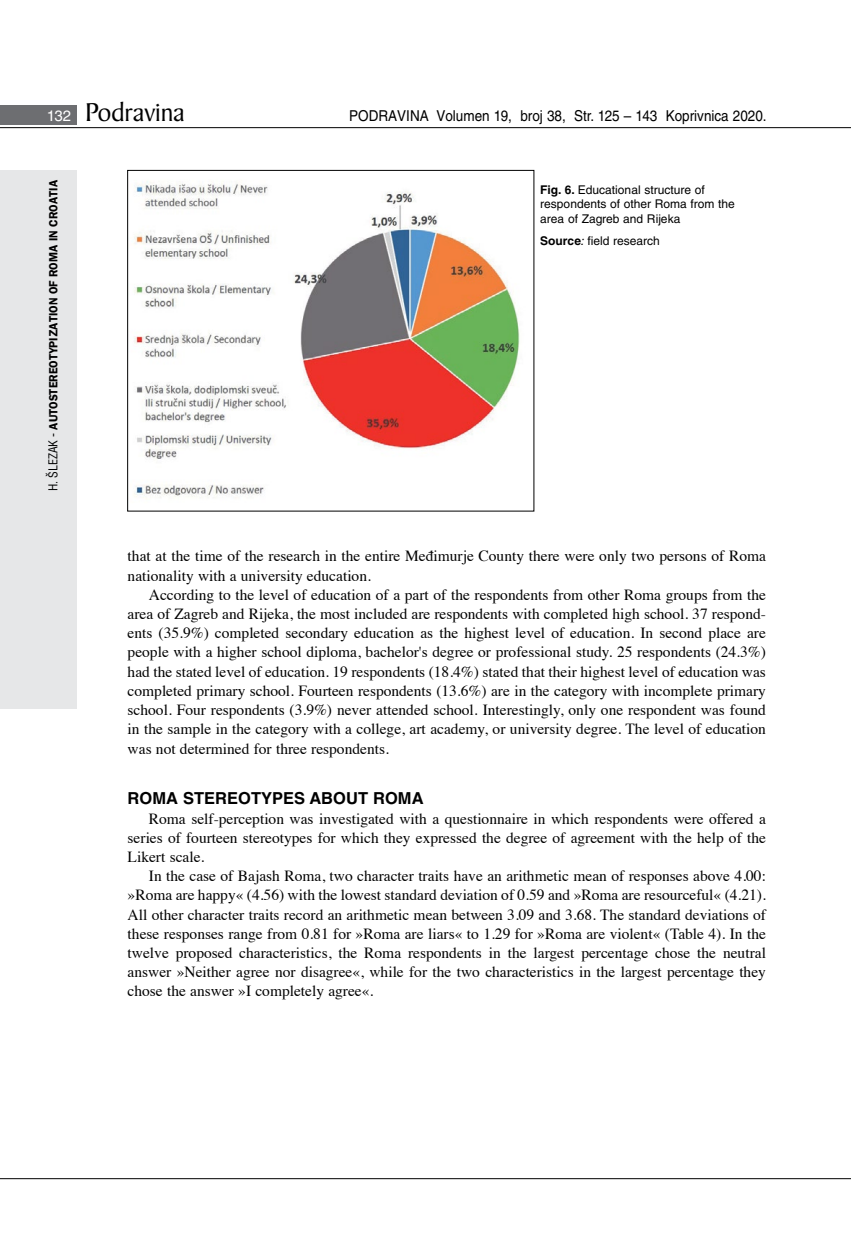
<style>
.page{position:relative;width:851px;height:1234px;background:#fff}
.page>*{position:absolute;margin:0;border:0;box-sizing:border-box;transform-origin:0 0}
.t1{font:27.6px "Baker Signet BT";color:#000}
.t2{font:700 16.5px "Helvetica LT Skin 29";color:#000}
.t3{font:15.45px/19.2px "Times";color:#000;text-align:justify}
.t4{font:15px "Helvetica LT Skin 29";color:#000;scale:.9 1}
.t5{font:12px/14.4px "Helvetica LT Skin 29";color:#000}
.t6{font:600 12px "ITC Franklin Gothic Skin 29";letter-spacing:-.005em;color:#000;scale:.95 1}
.s1{font-family:"Helvetica LT Skin 29";font-size:15px;color:#fff}
.s2{font-family:"Helvetica LT Skin 29";font-weight:400;font-stretch:condensed}
.s3{font-weight:700}
.s4{font-style:italic}
</style>
<div class="page">
<div style="left:0;top:170px;width:77px;height:538px;background:#e6e7e8"></div>
<div style="left:0;top:105px;width:77px;height:19px;background:#6d6e71"></div>
<hr style="left:0;top:127px;width:850px;height:1px;background:#000">
<hr style="left:0;top:1177px;width:850px;height:1px;background:#000">
<img style="left:134px;top:181px;width:386px;height:318px">
<div style="left:127px;top:170px;width:407px;height:341px;border:1px solid #000"></div>
<h1 class="t1" style="left:47px;top:95px;width:139px"><span class="s1">132</span> Podravina</h1>
<p class="t4" style="left:349px;top:107px;width:465px">PODRAVINA Volumen 19, broj 38, Str. 125 – 143 Koprivnica 2020.</p>
<p class="t6" style="left:46px;top:491px;width:329px;rotate:-90deg"><span class="s2">H. ŠLEZAK -</span> AUTOSTEREOTYPIZATION OF ROMA IN CROATIA</p>
<p class="t5" style="left:540px;top:182px;width:196px"><span class="s3">Fig. 6.</span> Educational structure of respondents of other Roma from the area of Zagreb and Rijeka</p>
<p class="t5" style="left:540px;top:234px;width:121px"><span class="s3">Source</span><span class="s4">:</span> field research</p>
<p class="t3" style="left:128px;top:545px;width:639px">that at the time of the research in the entire Međimurje County there were only two persons of Roma nationality with a university education.</p>
<p class="t3" style="left:128px;top:583px;width:639px;text-indent:21px">According to the level of education of a part of the respondents from other Roma groups from the area of Zagreb and Rijeka, the most included are respondents with completed high school. 37 respond&shy;ents (35.9%) completed secondary education as the highest level of education. In second place are people with a higher school diploma, bachelor's degree or professional study. 25 respondents (24.3%) had the stated level of education. 19 respondents (18.4%) stated that their highest level of education was completed primary school. Fourteen respondents (13.6%) are in the category with incomplete primary school. Four respondents (3.9%) never attended school. Interestingly, only one respondent was found in the sample in the category with a college, art academy, or university degree. The level of education was not determined for three respondents.</p>
<p class="t2" style="left:128px;top:788px;width:297px">ROMA STEREOTYPES ABOUT ROMA</p>
<p class="t3" style="left:128px;top:807px;width:639px;text-indent:21px">Roma self-perception was investigated with a questionnaire in which respondents were offered a series of fourteen stereotypes for which they expressed the degree of agreement with the help of the Likert scale.</p>
<p class="t3" style="left:128px;top:864px;width:639px;text-indent:21px">In the case of Bajash Roma, two character traits have an arithmetic mean of responses above 4.00: »Roma are happy« (4.56) with the lowest standard deviation of 0.59 and »Roma are resourceful« (4.21).<br>All other character traits record an arithmetic mean between 3.09 and 3.68. The standard deviations of these responses range from 0.81 for »Roma are liars« to 1.29 for »Roma are violent« (Table 4). In the twelve proposed characteristics, the Roma respondents in the largest percentage chose the neutral answer »Neither agree nor disagree«, while for the two characteristics in the largest percentage they chose the answer »I completely agree«.</p>
</div>
